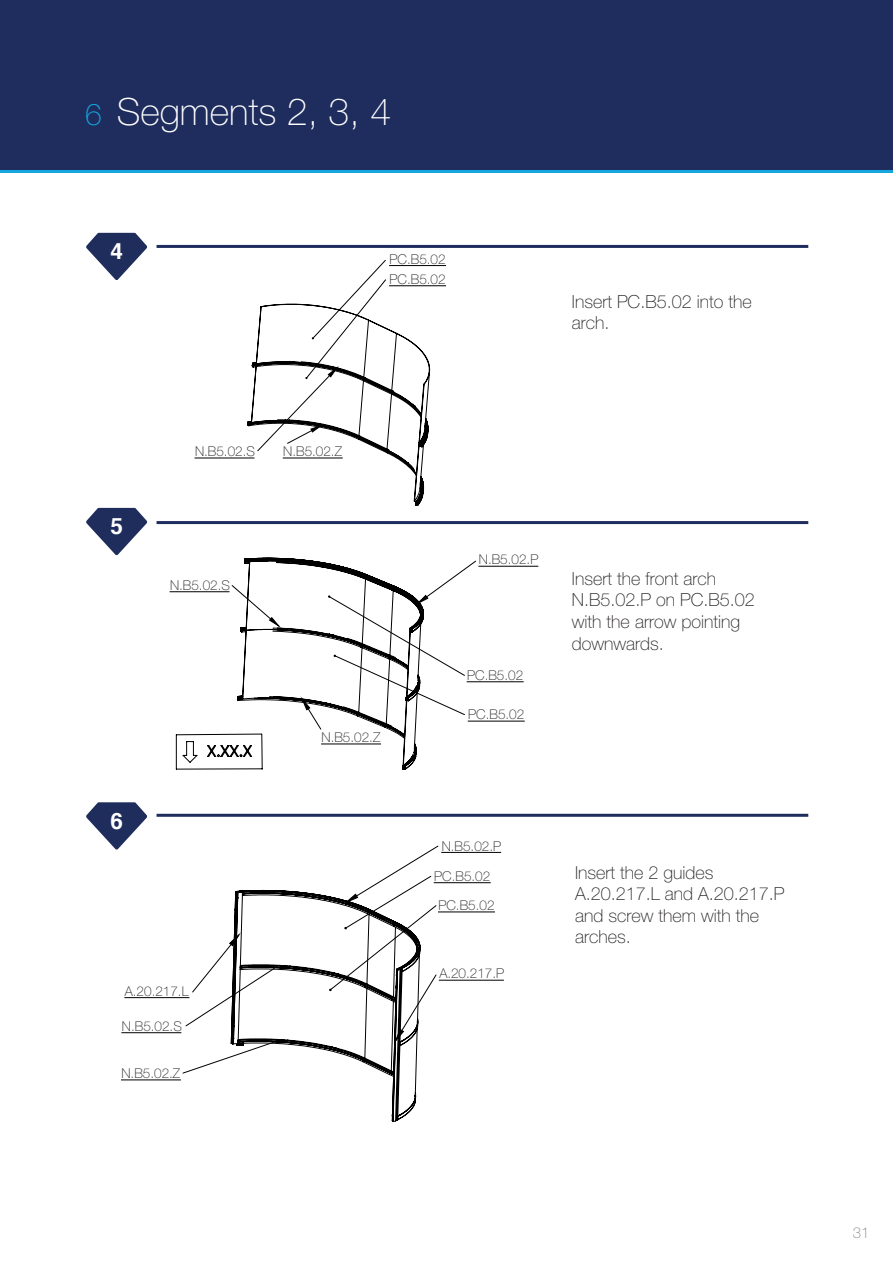
<style>
.page{position:relative;width:893px;height:1263px;background:#fff}
.page>*{position:absolute;margin:0;border:0;box-sizing:border-box;transform-origin:0 0}
.t1{font:100 37.5px "Helvetica Neue LT Pro";color:#fff}
.t2{font:700 22.5px "Helvetica";color:#fff}
.t3{font:100 18px/21.6px "Helvetica Neue LT Pro";color:#231f20}
.t4{font:100 15px "Helvetica Neue LT Pro";color:#808285}
.t5{font:100 13.5px/20.2px "Helvetica Neue LT Pro";color:#231f20}
.s1{font-size:30px;color:#15a5df}
</style>
<div class="page">
<div style="left:0;top:0;width:893px;height:172px;background:#1f2d5e"></div>
<hr style="left:0;top:170px;width:893px;height:2px;background:#15a5df">
<svg style="left:86px;top:233px;width:61px;height:47px"></svg>
<svg style="left:86px;top:508px;width:61px;height:47px"></svg>
<svg style="left:86px;top:802px;width:61px;height:47px"></svg>
<hr style="left:157px;top:245px;width:651px;height:3px;background:#1f2d5e">
<hr style="left:157px;top:521px;width:651px;height:3px;background:#1f2d5e">
<hr style="left:157px;top:814px;width:651px;height:3px;background:#1f2d5e">
<svg style="left:247px;top:260px;width:183px;height:246px"></svg>
<svg style="left:424px;top:560px;width:52px;height:162px"></svg>
<svg style="left:175px;top:557px;width:249px;height:213px"></svg>
<svg style="left:182px;top:845px;width:257px;height:229px"></svg>
<svg style="left:229px;top:889px;width:192px;height:233px"></svg>
<svg style="left:231px;top:584px;width:49px;height:43px"></svg>
<hr style="left:389px;top:265px;width:57px;height:1px;background:#000001">
<hr style="left:389px;top:285px;width:57px;height:1px;background:#000001">
<hr style="left:195px;top:458px;width:59px;height:1px;background:#000001">
<hr style="left:283px;top:458px;width:60px;height:1px;background:#000001">
<hr style="left:478px;top:566px;width:60px;height:1px;background:#000001">
<hr style="left:467px;top:681px;width:57px;height:1px;background:#000001">
<hr style="left:468px;top:721px;width:57px;height:1px;background:#000001">
<hr style="left:321px;top:743px;width:60px;height:1px;background:#000001">
<hr style="left:170px;top:591px;width:60px;height:1px;background:#000001">
<hr style="left:441px;top:852px;width:60px;height:1px;background:#000001">
<hr style="left:434px;top:882px;width:57px;height:1px;background:#000001">
<hr style="left:438px;top:911px;width:57px;height:1px;background:#000001">
<hr style="left:439px;top:980px;width:65px;height:1px;background:#000001">
<hr style="left:121px;top:1079px;width:60px;height:1px;background:#000001">
<hr style="left:121px;top:1032px;width:60px;height:1px;background:#000001">
<hr style="left:124px;top:997px;width:65px;height:1px;background:#000001">
<h1 class="t1" style="left:85px;top:90px;width:308px"><span class="s1">6</span> Segments 2, 3, 4</h1>
<p class="t2" style="left:110px;top:233px;width:14px">4</p>
<p class="t5" style="left:390px;top:249px;width:58px">PC.B5.02<br>PC.B5.02</p>
<p class="t3" style="left:572px;top:291px;width:181px">Insert PC.B5.02 into the arch.</p>
<p class="t2" style="left:110px;top:508px;width:14px">5</p>
<p class="t5" style="left:195px;top:441px;width:61px">N.B5.02.S</p>
<p class="t5" style="left:283px;top:441px;width:60px">N.B5.02.Z</p>
<p class="t5" style="left:170px;top:575px;width:61px">N.B5.02.S</p>
<p class="t2" style="left:110px;top:802px;width:14px">6</p>
<p class="t5" style="left:322px;top:727px;width:60px">N.B5.02.Z</p>
<p class="t5" style="left:125px;top:981px;width:65px">A.20.217.L</p>
<p class="t5" style="left:122px;top:1016px;width:61px">N.B5.02.S</p>
<p class="t5" style="left:121px;top:1063px;width:60px">N.B5.02.Z</p>
<p class="t5" style="left:479px;top:549px;width:61px">N.B5.02.P</p>
<p class="t5" style="left:467px;top:665px;width:58px">PC.B5.02</p>
<p class="t5" style="left:468px;top:704px;width:58px">PC.B5.02</p>
<p class="t3" style="left:572px;top:567px;width:184px">Insert the front arch<br>N.B5.02.P on PC.B5.02 with the arrow pointing downwards.</p>
<p class="t5" style="left:442px;top:836px;width:61px">N.B5.02.P</p>
<p class="t5" style="left:434px;top:861px;width:62px;line-height:29.2px;text-align:center">PC.B5.02<br>PC.B5.02</p>
<p class="t5" style="left:439px;top:963px;width:66px">A.20.217.P</p>
<p class="t3" style="left:575px;top:861px;width:211px">Insert the 2 guides<br>A.20.217.L and A.20.217.P and screw them with the arches.</p>
<p class="t4" style="left:853px;top:1223px;width:18px">31</p>
</div>
